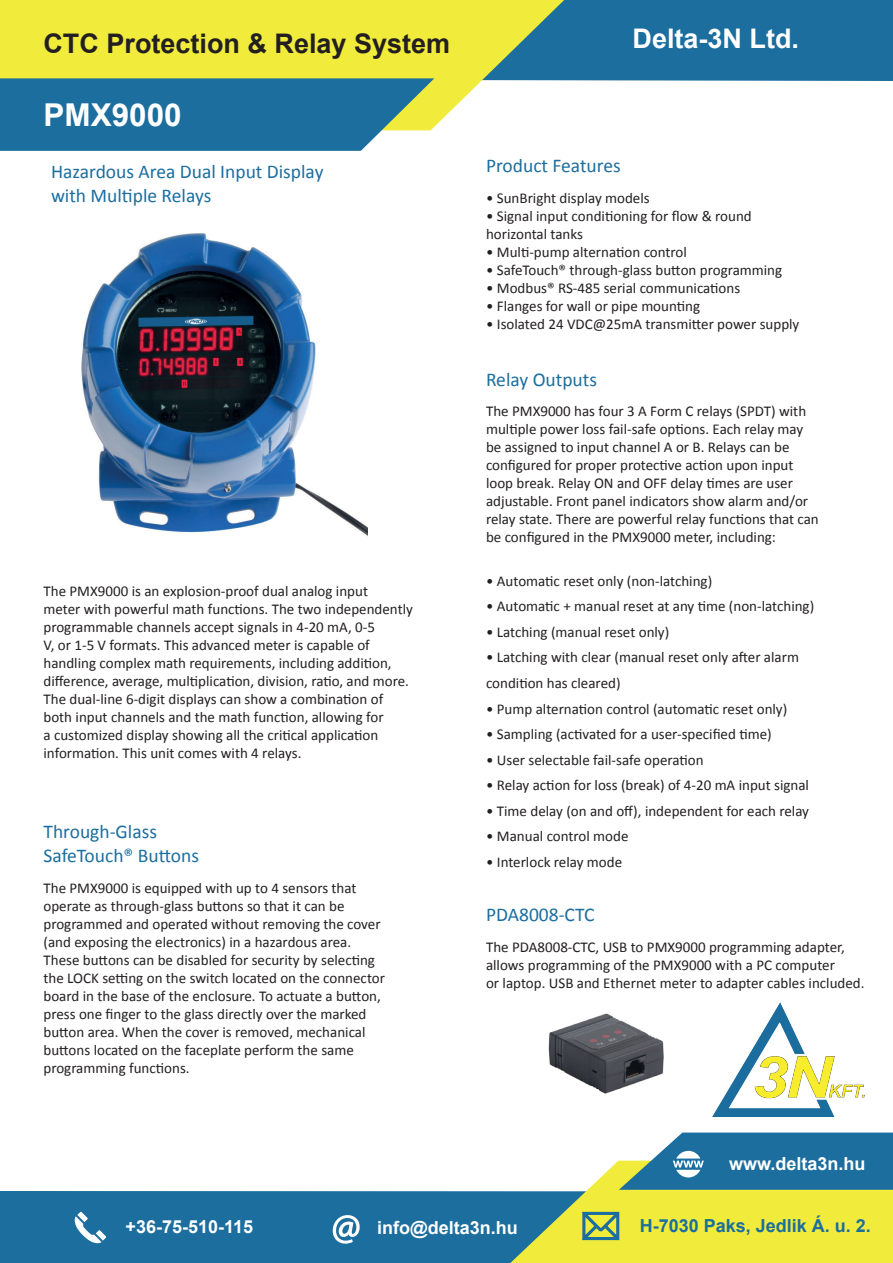
<style>
.page{position:relative;width:893px;height:1263px;background:#fff}
.page>*{position:absolute;margin:0;border:0;box-sizing:border-box;transform-origin:0 0}
.t1{font:700 31.5px "Arial";color:#fff}
.t2{font:700 27px "Arial";color:#231f20}
.t3{font:700 27px "Arial";color:#fff}
.t4{font:19.5px/23.4px "Calibri";color:#1b6e9f}
.t5{font:700 18px "Arial";color:#fff}
.t6{font:700 18px "Arial";color:#1b6e9e}
.t7{font:15px/18px "Calibri";color:#231f20}
</style>
<div class="page">
<div style="left:564px;top:0;width:329px;height:81px;background:#1b6e9e"></div>
<svg style="left:0;top:0;width:564px;height:127px;background:#e6e653"></svg>
<svg style="left:0;top:78px;width:434px;height:73px;background:#2d799d"></svg>
<div style="left:0;top:1191px;width:510px;height:72px;background:#1b6e9e"></div>
<svg style="left:74px;top:1212px;width:32px;height:32px"></svg>
<svg style="left:333px;top:1215px;width:27px;height:28px"></svg>
<img style="left:712px;top:1003px;width:152px;height:113px">
<svg style="left:510px;top:1132px;width:383px;height:131px"></svg>
<img style="left:81px;top:233px;width:286px;height:303px">
<img style="left:548px;top:1013px;width:116px;height:81px">
<h2 class="t2" style="left:44px;top:24px;width:408px">CTC Protection &amp; Relay System</h2>
<h1 class="t1" style="left:44px;top:93px;width:140px">PMX9000</h1>
<h3 class="t4" style="left:51px;top:160px;width:274px">Hazardous Area Dual Input Display with Multiple Relays</h3>
<p class="t7" style="left:44px;top:581px;width:371px">The PMX9000 is an explosion-proof dual analog input<br>meter with powerful math functions. The two independently programmable channels accept signals in 4-20 mA, 0-5<br>V, or 1-5 V formats. This advanced meter is capable of handling complex math requirements, including addition, difference, average, multiplication, division, ratio, and more.<br>The dual-line 6-digit displays can show a combination of both input channels and the math function, allowing for<br>a customized display showing all the critical application information. This unit comes with 4 relays.</p>
<h3 class="t4" style="left:44px;top:820px;width:157px">Through-Glass<br>SafeTouch® Buttons</h3>
<p class="t7" style="left:44px;top:878px;width:343px">The PMX9000 is equipped with up to 4 sensors that operate as through-glass buttons so that it can be programmed and operated without removing the cover (and exposing the electronics) in a hazardous area.<br>These buttons can be disabled for security by selecting the LOCK setting on the switch located on the connector board in the base of the enclosure. To actuate a button, press one finger to the glass directly over the marked button area. When the cover is removed, mechanical buttons located on the faceplate perform the same programming functions.</p>
<h2 class="t3" style="left:633px;top:20px;width:168px">Delta-3N Ltd.</h2>
<h3 class="t4" style="left:486px;top:154px;width:136px">Product Features</h3>
<p class="t7" style="left:486px;top:189px;width:165px">• SunBright display models</p>
<p class="t7" style="left:486px;top:207px;width:267px">• Signal input conditioning for flow &amp; round horizontal tanks</p>
<p class="t7" style="left:486px;top:243px;width:202px">• Multi-pump alternation control</p>
<p class="t7" style="left:486px;top:261px;width:298px">• SafeTouch® through-glass button programming</p>
<p class="t7" style="left:486px;top:279px;width:256px">• Modbus® RS-485 serial communications</p>
<p class="t7" style="left:486px;top:297px;width:216px">• Flanges for wall or pipe mounting</p>
<p class="t7" style="left:486px;top:315px;width:315px">• Isolated 24 VDC@25mA transmitter power supply</p>
<h3 class="t4" style="left:486px;top:367px;width:112px">Relay Outputs</h3>
<p class="t7" style="left:486px;top:402px;width:334px">The PMX9000 has four 3 A Form C relays (SPDT) with multiple power loss fail-safe options. Each relay may be assigned to input channel A or B. Relays can be configured for proper protective action upon input loop break. Relay ON and OFF delay times are user adjustable. Front panel indicators show alarm and/or relay state. There are powerful relay functions that can be configured in the PMX9000 meter, including:</p>
<p class="t7" style="left:486px;top:571px;width:228px">• Automatic reset only (non-latching)</p>
<p class="t7" style="left:486px;top:597px;width:330px">• Automatic + manual reset at any time (non-latching)</p>
<p class="t7" style="left:486px;top:622px;width:185px">• Latching (manual reset only)</p>
<p class="t7" style="left:486px;top:644px;width:314px;line-height:25.5px">• Latching with clear (manual reset only after alarm condition has cleared)</p>
<p class="t7" style="left:486px;top:699px;width:303px">• Pump alternation control (automatic reset only)</p>
<p class="t7" style="left:486px;top:725px;width:287px">• Sampling (activated for a user-specified time)</p>
<p class="t7" style="left:486px;top:750px;width:219px">• User selectable fail-safe operation</p>
<p class="t7" style="left:486px;top:776px;width:325px">• Relay action for loss (break) of 4-20 mA input signal</p>
<p class="t7" style="left:486px;top:801px;width:325px">• Time delay (on and off), independent for each relay</p>
<p class="t7" style="left:486px;top:827px;width:144px">• Manual control mode</p>
<p class="t7" style="left:486px;top:852px;width:138px">• Interlock relay mode</p>
<h3 class="t4" style="left:486px;top:902px;width:110px">PDA8008-CTC</h3>
<p class="t7" style="left:486px;top:937px;width:380px">The PDA8008-CTC, USB to PMX9000 programming adapter, allows programming of the PMX9000 with a PC computer<br>or laptop. USB and Ethernet meter to adapter cables included.</p>
<p class="t5" style="left:729px;top:1151px;width:138px">www.delta3n.hu</p>
<p class="t5" style="left:126px;top:1214px;width:129px">+36-75-510-115</p>
<p class="t5" style="left:377px;top:1215px;width:142px">info@delta3n.hu</p>
<p class="t6" style="left:640px;top:1213px;width:233px">H-7030 Paks, Jedlik Á. u. 2.</p>
</div>
